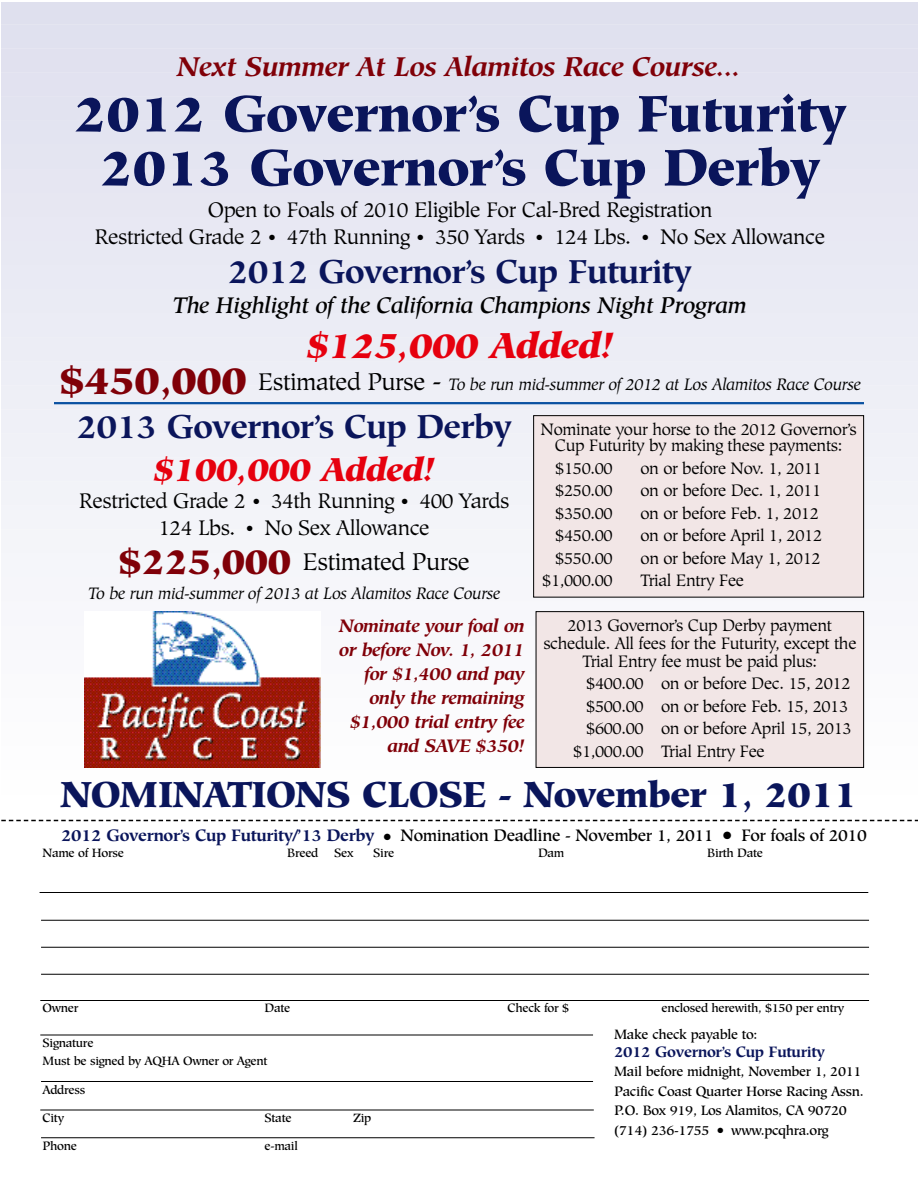
<style>
.page{position:relative;width:918px;height:1188px;background:#fff}
.page>*{position:absolute;margin:0;border:0;box-sizing:border-box;transform-origin:0 0}
.t1{font:900 51px/54px "Hiroshige";letter-spacing:-.02em;color:#0a155b;text-align:center}
.t2{font:900 36px "Hiroshige";letter-spacing:-.025em;color:#0a155b}
.t3{font:italic 900 36px "Hiroshige";letter-spacing:-.025em;color:#e6000e}
.t4{font:700 33px "Hiroshige";letter-spacing:-.025em;color:#0a155b}
.t5{font:italic 900 33px "Hiroshige";letter-spacing:-.025em;color:#e6000e}
.t6{font:italic 700 27px "Hiroshige";letter-spacing:-.025em;color:#800008}
.t7{font:24px "Hiroshige";letter-spacing:-.02em;color:#000}
.t8{font:italic 500 22.5px "Hiroshige";letter-spacing:-.025em;color:#000}
.t9{font:21px/27px "Hiroshige";letter-spacing:-.02em;color:#000}
.t10{font:italic 700 18px/24px "Hiroshige";letter-spacing:-.03em;color:#800008;text-align:right}
.t11{font:16.5px/18px "Hiroshige";letter-spacing:-.02em;color:#000;text-align:center}
.t12{font:italic 16.5px "Hiroshige";letter-spacing:-.02em;color:#000}
.t13{font:500 16.5px "Hiroshige";letter-spacing:-.025em;color:#000}
.t14{font:700 15px "Hiroshige";letter-spacing:-.025em;color:#0a155b}
.t15{font:500 13.5px/19.5px "Hiroshige";letter-spacing:-.025em;color:#000}
.t16{font:500 12px/17.7px "Hiroshige";letter-spacing:-.025em;color:#000}
.s1{font-weight:900;font-style:normal;font-size:39px;color:#800008}
.s2{font-style:normal;font-size:24px}
.s3{font-style:normal;font-size:27px}
.s4{font-weight:900;font-size:36px;color:#800008}
.s5{font-weight:700;color:#0a155b}
</style>
<div class="page">
<div style="left:2px;top:2px;width:916px;height:23px;background:#dfe0ee"></div>
<div style="left:2px;top:24px;width:916px;height:25px;background:#e0e1ef"></div>
<div style="left:2px;top:48px;width:916px;height:25px;background:#e1e1ef"></div>
<div style="left:2px;top:72px;width:916px;height:26px;background:#e2e2f0"></div>
<div style="left:2px;top:96px;width:916px;height:26px;background:#e2e3f0"></div>
<div style="left:2px;top:120px;width:916px;height:26px;background:#e3e4f1"></div>
<div style="left:2px;top:144px;width:916px;height:26px;background:#e4e5f1"></div>
<div style="left:2px;top:168px;width:916px;height:26px;background:#e6e6f2"></div>
<div style="left:2px;top:192px;width:916px;height:26px;background:#e7e7f2"></div>
<div style="left:2px;top:216px;width:916px;height:26px;background:#e8e8f3"></div>
<div style="left:2px;top:240px;width:916px;height:26px;background:#e8e9f3"></div>
<div style="left:2px;top:264px;width:916px;height:26px;background:#e9eaf4"></div>
<div style="left:2px;top:288px;width:916px;height:26px;background:#eaebf4"></div>
<div style="left:2px;top:312px;width:916px;height:26px;background:#ebecf5"></div>
<div style="left:2px;top:336px;width:916px;height:26px;background:#ecedf5"></div>
<div style="left:2px;top:360px;width:916px;height:26px;background:#edeef6"></div>
<div style="left:2px;top:384px;width:916px;height:26px;background:#eeeff6"></div>
<div style="left:2px;top:409px;width:916px;height:25px;background:#eff0f7"></div>
<div style="left:2px;top:433px;width:916px;height:25px;background:#f0f1f7"></div>
<div style="left:2px;top:457px;width:916px;height:25px;background:#f1f2f8"></div>
<div style="left:2px;top:481px;width:916px;height:25px;background:#f2f3f8"></div>
<div style="left:2px;top:505px;width:916px;height:25px;background:#f3f4f9"></div>
<div style="left:2px;top:529px;width:916px;height:26px;background:#f4f5f9"></div>
<div style="left:2px;top:553px;width:916px;height:26px;background:#f5f6fa"></div>
<div style="left:2px;top:577px;width:916px;height:26px;background:#f6f6fa"></div>
<div style="left:2px;top:601px;width:916px;height:26px;background:#f7f7fb"></div>
<div style="left:2px;top:625px;width:916px;height:26px;background:#f8f8fb"></div>
<div style="left:2px;top:649px;width:916px;height:26px;background:#f9f9fc"></div>
<div style="left:2px;top:673px;width:916px;height:26px;background:#fafafc"></div>
<div style="left:2px;top:697px;width:916px;height:26px;background:#fbfbfd"></div>
<div style="left:534px;top:416px;width:330px;height:181px;background:#f2e6e6"></div>
<div style="left:533px;top:415px;width:331px;height:183px;border:1px solid #000"></div>
<div style="left:536px;top:612px;width:328px;height:155px;background:#f2e6e6"></div>
<div style="left:536px;top:611px;width:328px;height:157px;border:1px solid #000"></div>
<hr style="left:54px;top:402px;width:810px;height:2px;background:#0a51a1">
<hr style="left:40px;top:892px;width:828px;height:1px;background:#000">
<hr style="left:41px;top:920px;width:828px;height:1px;background:#000">
<hr style="left:41px;top:947px;width:828px;height:1px;background:#000">
<hr style="left:41px;top:974px;width:828px;height:1px;background:#000">
<hr style="left:40px;top:1000px;width:829px;height:1px;background:#000">
<hr style="left:40px;top:1035px;width:553px;height:1px;background:#000">
<hr style="left:41px;top:1081px;width:552px;height:1px;background:#000">
<hr style="left:40px;top:1110px;width:554px;height:1px;background:#000">
<hr style="left:41px;top:1137px;width:554px;height:1px;background:#000">
<svg style="left:1px;top:820px;width:917px;height:1px"></svg>
<img style="left:85px;top:612px;width:236px;height:156px">
<h3 class="t6" style="left:177px;top:55px;width:565px">Next Summer At Los Alamitos Race Course...</h3>
<h1 class="t1" style="left:73px;top:92px;width:775px">2012 Governor’s Cup Futurity<br>2013 Governor’s Cup Derby</h1>
<p class="t9" style="left:95px;top:199px;width:620px;text-indent:113px">Open to Foals of 2010 Eligible For Cal-Bred Registration<br>Restricted Grade 2 ● 47th Running ● 350 Yards</p>
<p class="t9" style="left:536px;top:226px;width:96px">● 124 Lbs.</p>
<p class="t9" style="left:643px;top:226px;width:184px">● No Sex Allowance</p>
<h3 class="t4" style="left:228px;top:258px;width:466px">2012 Governor’s Cup Futurity</h3>
<h3 class="t8" style="left:173px;top:296px;width:576px">The Highlight of the California Champions Night Program</h3>
<h2 class="t3" style="left:306px;top:331px;width:310px">$125,000 Added!</h2>
<p class="t12" style="left:59px;top:378px;width:803px"><span class="s1">$450,000</span> <span class="s2">Estimated Purse</span> <span class="s3">-</span> To be run mid-summer of 2012 at Los Alamitos Race Course</p>
<h3 class="t4" style="left:76px;top:413px;width:437px">2013 Governor’s Cup Derby</h3>
<h3 class="t5" style="left:153px;top:456px;width:284px">$100,000 Added!</h3>
<p class="t9" style="left:158px;top:490px;width:352px;text-indent:-80px">Restricted Grade 2 ● 34th Running ● 400 Yards<br>124 Lbs.</p>
<p class="t11" style="left:541px;top:422px;width:318px;line-height:16.5px">Nominate your horse to the 2012 Governor’s<br>Cup Futurity by making these payments:</p>
<p class="t11" style="left:555px;top:460px;width:59px">$150.00</p>
<p class="t11" style="left:641px;top:460px;width:183px">on or before Nov. 1, 2011</p>
<p class="t11" style="left:555px;top:483px;width:59px">$250.00</p>
<p class="t11" style="left:641px;top:483px;width:182px">on or before Dec. 1, 2011</p>
<p class="t11" style="left:555px;top:505px;width:59px">$350.00</p>
<p class="t11" style="left:641px;top:505px;width:180px">on or before Feb. 1, 2012</p>
<p class="t11" style="left:555px;top:528px;width:59px">$450.00</p>
<p class="t11" style="left:641px;top:528px;width:183px">on or before April 1, 2012</p>
<p class="t11" style="left:555px;top:550px;width:59px">$550.00</p>
<p class="t11" style="left:641px;top:550px;width:182px">on or before May 1, 2012</p>
<p class="t11" style="left:542px;top:573px;width:72px">$1,000.00</p>
<p class="t11" style="left:641px;top:573px;width:105px">Trial Entry Fee</p>
<p class="t11" style="left:543px;top:617px;width:315px">2013 Governor’s Cup Derby payment schedule. All fees for the Futurity, except the<br>Trial Entry fee must be paid plus:</p>
<p class="t11" style="left:586px;top:676px;width:266px">$400.00 on or before Dec. 15, 2012</p>
<p class="t11" style="left:586px;top:698px;width:264px">$500.00 on or before Feb. 15, 2013</p>
<p class="t11" style="left:586px;top:721px;width:267px">$600.00 on or before April 15, 2013</p>
<p class="t11" style="left:573px;top:743px;width:193px">$1,000.00 Trial Entry Fee</p>
<p class="t9" style="left:247px;top:517px;width:184px">● No Sex Allowance</p>
<h3 class="t7" style="left:118px;top:552px;width:353px"><span class="s4">$225,000</span> Estimated Purse</h3>
<p class="t12" style="left:88px;top:586px;width:414px">To be run mid-summer of 2013 at Los Alamitos Race Course</p>
<p class="t10" style="left:339px;top:615px;width:187px">Nominate your foal on or before Nov. 1, 2011 for $1,400 and pay only the remaining $1,000 trial entry fee and SAVE $350!</p>
<h2 class="t2" style="left:61px;top:780px;width:798px">NOMINATIONS CLOSE - November 1, 2011</h2>
<p class="t13" style="left:61px;top:828px;width:807px"><span class="s5">2012 Governor’s Cup Futurity/’13 Derby</span> ● Nomination Deadline - November 1, 2011 ● For foals of 2010</p>
<p class="t16" style="left:43px;top:845px;width:83px">Name of Horse</p>
<p class="t16" style="left:287px;top:845px;width:33px">Breed</p>
<p class="t16" style="left:334px;top:845px;width:21px">Sex</p>
<p class="t16" style="left:373px;top:845px;width:23px">Sire</p>
<p class="t16" style="left:538px;top:845px;width:28px">Dam</p>
<p class="t16" style="left:707px;top:845px;width:57px">Birth Date</p>
<p class="t16" style="left:43px;top:1000px;width:37px">Owner</p>
<p class="t16" style="left:265px;top:1000px;width:27px">Date</p>
<p class="t16" style="left:508px;top:1000px;width:63px">Check for $</p>
<p class="t16" style="left:662px;top:1000px;width:184px">enclosed herewith, $150 per entry</p>
<p class="t16" style="left:43px;top:1036px;width:227px">Signature<br>Must be signed by AQHA Owner or Agent</p>
<p class="t16" style="left:43px;top:1082px;width:44px">Address</p>
<p class="t16" style="left:43px;top:1110px;width:23px">City</p>
<p class="t16" style="left:265px;top:1110px;width:29px">State</p>
<p class="t16" style="left:353px;top:1110px;width:20px">Zip</p>
<p class="t16" style="left:43px;top:1138px;width:36px">Phone</p>
<p class="t16" style="left:265px;top:1138px;width:35px">e-mail</p>
<p class="t15" style="left:614px;top:1025px;width:145px">Make check payable to:</p>
<p class="t14" style="left:614px;top:1045px;width:213px">2012 Governor’s Cup Futurity</p>
<p class="t15" style="left:614px;top:1063px;width:251px">Mail before midnight, November 1, 2011<br>Pacific Coast Quarter Horse Racing Assn.<br>P.O. Box 919, Los Alamitos, CA 90720 (714) 236-1755 ● www.pcqhra.org</p>
</div>
